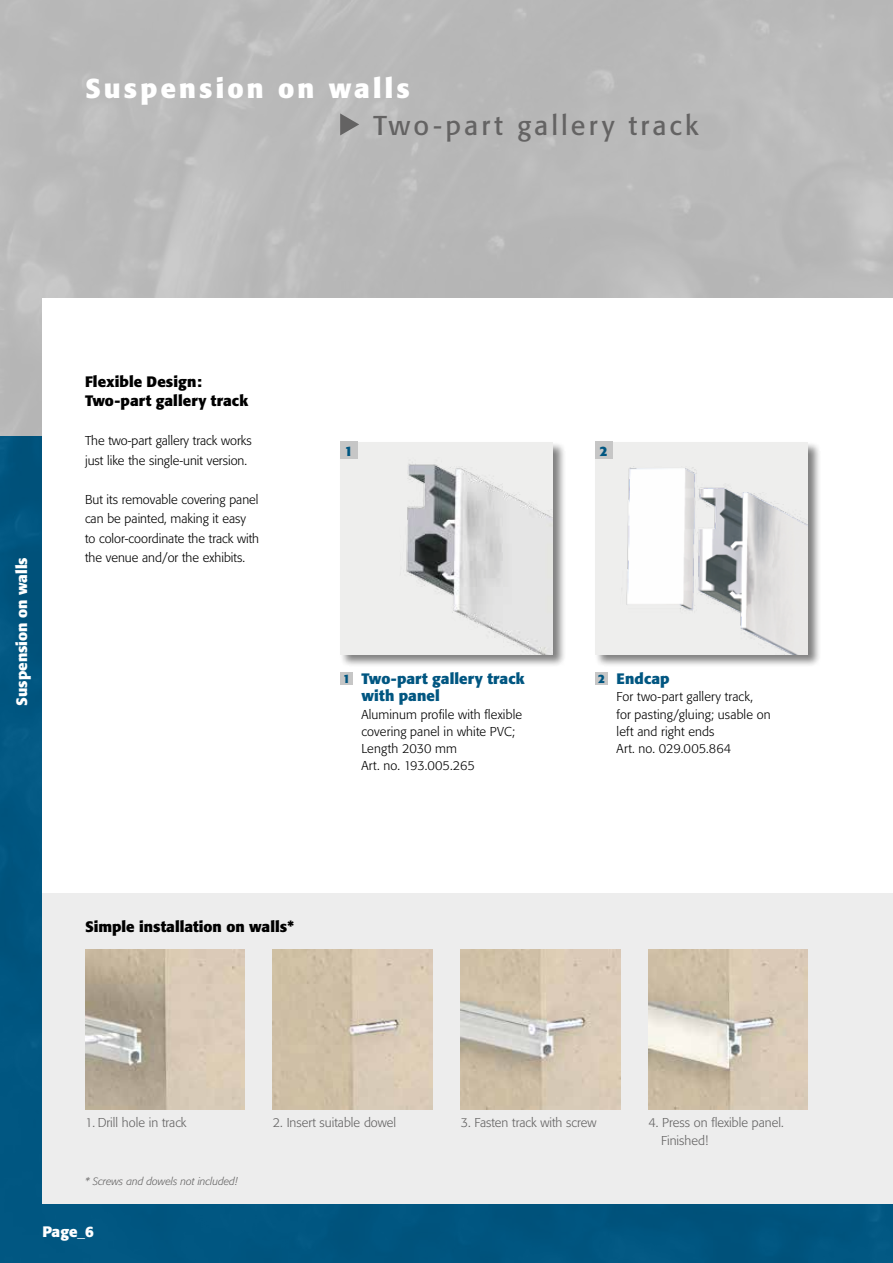
<style>
.page{position:relative;width:893px;height:1263px;background:#fff}
.page>*{position:absolute;margin:0;border:0;box-sizing:border-box;transform-origin:0 0}
.t1{font:27px "Formata";letter-spacing:.11em;color:#646363}
.t2{font:700 27px "Formata";letter-spacing:.12em;color:#fff}
.t3{font:700 15px/19.5px "Formata";color:#000}
.t4{font:700 15px/17.2px "Formata";letter-spacing:.01em;color:#005681}
.t5{font:700 15px "Formata";color:#fff}
.t6{font:700 13.5px "Formata";color:#005681}
.t7{font:300 12.75px/17.2px "Formata";color:#000}
.t8{font:300 12.75px/17.7px "Formata";color:#646363}
.t9{font:italic 300 10.5px "Formata";color:#646363}
.s1{font-size:12px}
</style>
<div class="page">
<img style="left:0;top:0;width:893px;height:1263px">
<div style="left:43px;top:298px;width:850px;height:905px;background:#fff"></div>
<div style="left:43px;top:893px;width:850px;height:310px;background:#ededed"></div>
<img style="left:273px;top:950px;width:159px;height:159px">
<img style="left:461px;top:950px;width:159px;height:159px">
<img style="left:648px;top:950px;width:160px;height:159px">
<div style="left:594px;top:441px;width:228px;height:227px;background:#000;opacity:.5"></div>
<img style="left:595px;top:442px;width:213px;height:212px">
<div style="left:339px;top:441px;width:227px;height:227px;background:#000;opacity:.5"></div>
<img style="left:340px;top:442px;width:213px;height:212px">
<img style="left:85px;top:950px;width:159px;height:159px">
<div style="left:595px;top:442px;width:17px;height:17px;background:#c6c6c6"></div>
<div style="left:340px;top:442px;width:17px;height:17px;background:#c6c6c6"></div>
<svg style="left:340px;top:113px;width:19px;height:22px"></svg>
<div style="left:595px;top:672px;width:13px;height:13px;background:#c6c6c6"></div>
<div style="left:340px;top:672px;width:13px;height:13px;background:#c6c6c6"></div>
<h1 class="t2" style="left:85px;top:71px;width:326px">Suspension on walls</h1>
<h1 class="t1" style="left:374px;top:110px;width:327px">Two-part gallery track</h1>
<p class="t5" style="left:13px;top:706px;width:150px;rotate:-90deg">Suspension on walls</p>
<p class="t3" style="left:85px;top:372px;width:165px">Flexible Design:<br>Two-part gallery track</p>
<p class="t7" style="left:85px;top:431px;width:168px;line-height:19.5px">The two-part gallery track works just like the single-unit version.</p>
<p class="t7" style="left:85px;top:490px;width:176px;line-height:19.5px">But its removable covering panel can be painted, making it easy to color-coordinate the track with the venue and/or the exhibits.</p>
<p class="t6" style="left:345px;top:442px;width:9px">1</p>
<p class="t6" style="left:600px;top:442px;width:9px">2</p>
<p class="t4" style="left:361px;top:670px;width:165px;text-indent:-18px"><span class="s1">1</span> Two-part gallery track with panel</p>
<p class="t7" style="left:361px;top:705px;width:162px">Aluminum profile with flexible covering panel in white PVC;<br>Length 2030 mm<br>Art. no. 193.005.265</p>
<p class="t4" style="left:598px;top:670px;width:73px"><span class="s1">2</span> Endcap</p>
<p class="t7" style="left:617px;top:688px;width:156px">For two-part gallery track,<br>for pasting/gluing; usable on left and right ends<br>Art. no. 029.005.864</p>
<p class="t3" style="left:85px;top:917px;width:211px">Simple installation on walls*</p>
<p class="t8" style="left:85px;top:1114px;width:103px">1. Drill hole in track</p>
<p class="t9" style="left:85px;top:1175px;width:154px">* Screws and dowels not included!</p>
<p class="t5" style="left:43px;top:1222px;width:53px">Page_6</p>
<p class="t8" style="left:273px;top:1114px;width:125px">2. Insert suitable dowel</p>
<p class="t8" style="left:461px;top:1114px;width:137px">3. Fasten track with screw</p>
<p class="t8" style="left:661px;top:1114px;width:124px;text-indent:-13px">4. Press on flexible panel.<br>Finished!</p>
</div>
